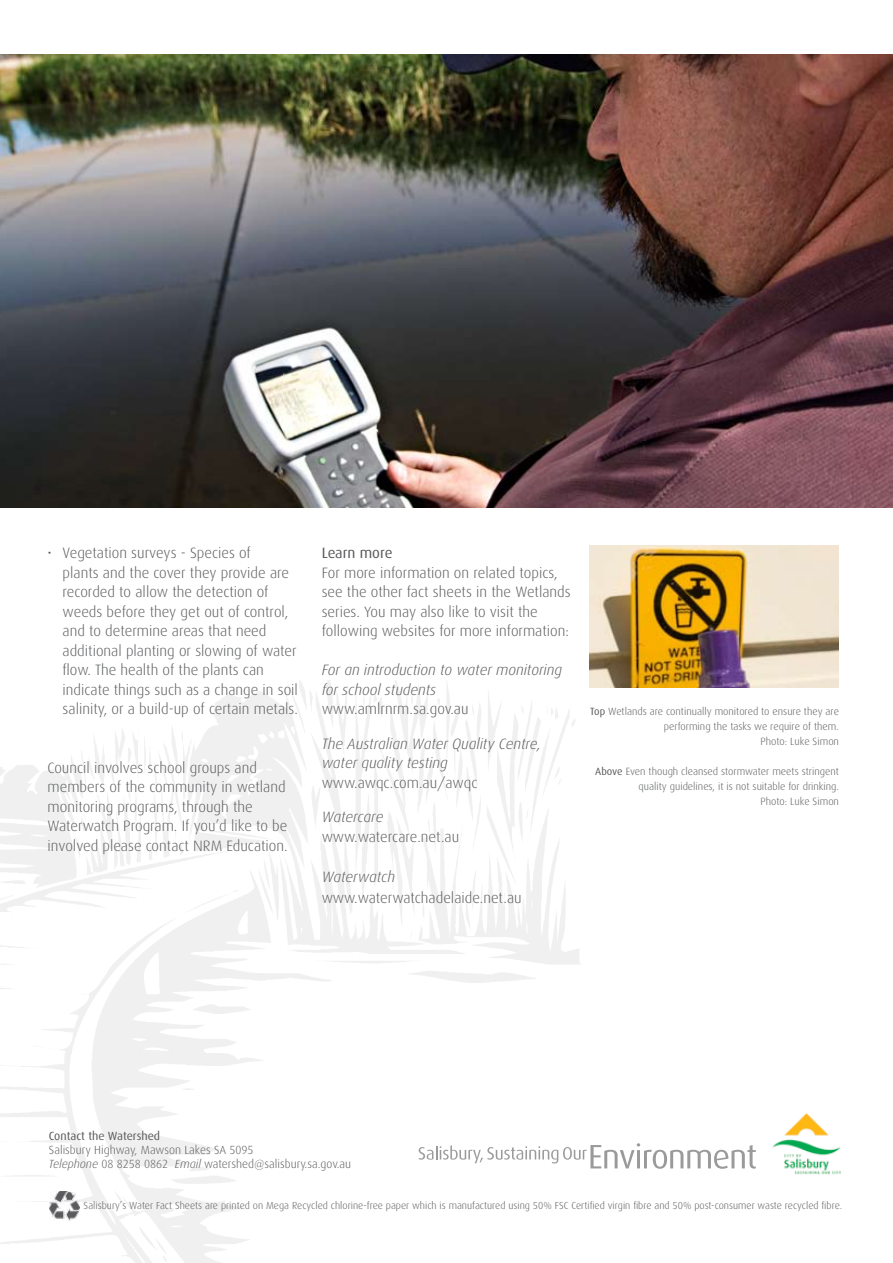
<style>
.page{position:relative;width:893px;height:1263px;background:#fff}
.page>*{position:absolute;margin:0;border:0;box-sizing:border-box;transform-origin:0 0}
.t1{font:300 15px/19.5px "Dax";color:#58595b}
.t2{font:italic 300 15px/19.5px "Dax";color:#58595b}
.t3{font:15px "Dax";color:#58595b}
.t4{font:300 11.85px/13.5px "Dax";color:#58595b}
.t5{font:11.85px "Dax";color:#58595b}
.t6{font:300 10.5px/15px "Dax";color:#58595b;text-align:right}
.t7{font:300 10.2px "Dax";color:#58595b}
.s1{font-weight:400}
.s2{font-style:italic}
</style>
<div class="page">
<img style="left:0;top:54px;width:893px;height:453px">
<img style="left:589px;top:546px;width:250px;height:141px">
<img style="left:773px;top:1113px;width:68px;height:62px">
<svg style="left:419px;top:1143px;width:337px;height:26px"></svg>
<img style="left:50px;top:1191px;width:29px;height:29px">
<p class="t1" style="left:63px;top:543px;width:237px;text-indent:-15px">• Vegetation surveys - Species of<br>plants and the cover they provide are recorded to allow the detection of weeds before they get out of control, and to determine areas that need additional planting or slowing of water flow. The health of the plants can indicate things such as a change in soil salinity, or a build-up of certain metals.</p>
<p class="t1" style="left:48px;top:758px;width:242px">Council involves school groups and members of the community in wetland monitoring programs, through the Waterwatch Program. If you’d like to be involved please contact NRM Education.</p>
<p class="t3" style="left:322px;top:544px;width:72px">Learn more</p>
<p class="t1" style="left:322px;top:563px;width:251px">For more information on related topics, see the other fact sheets in the Wetlands series. You may also like to visit the following websites for more information:</p>
<p class="t2" style="left:322px;top:660px;width:242px">For an introduction to water monitoring for school students</p>
<p class="t1" style="left:322px;top:699px;width:148px">www.amlrnrm.sa.gov.au</p>
<p class="t2" style="left:322px;top:734px;width:221px">The Australian Water Quality Centre, water quality testing</p>
<p class="t1" style="left:322px;top:773px;width:157px">www.awqc.com.au/awqc</p>
<p class="t2" style="left:322px;top:807px;width:63px">Watercare</p>
<p class="t1" style="left:322px;top:827px;width:139px">www.watercare.net.au</p>
<p class="t2" style="left:322px;top:867px;width:75px">Waterwatch</p>
<p class="t1" style="left:322px;top:888px;width:202px">www.waterwatchadelaide.net.au</p>
<p class="t6" style="left:590px;top:703px;width:250px"><span class="s1">Top</span> Wetlands are continually monitored to ensure they are performing the tasks we require of them.<br>Photo: Luke Simon</p>
<p class="t6" style="left:595px;top:763px;width:245px"><span class="s1">Above</span> Even though cleansed stormwater meets stringent quality guidelines, it is not suitable for drinking.<br>Photo: Luke Simon</p>
<p class="t5" style="left:49px;top:1129px;width:113px">Contact the Watershed</p>
<p class="t4" style="left:49px;top:1143px;width:304px">Salisbury Highway, Mawson Lakes SA 5095<br><span class="s2">Telephone</span> 08 8258 0862 <span class="s2">Email</span> watershed@salisbury.sa.gov.au</p>
<p class="t7" style="left:84px;top:1199px;width:760px">Salisbury’s Water Fact Sheets are printed on Mega Recycled chlorine-free paper which is manufactured using 50% FSC Certified virgin fibre and 50% post-consumer waste recycled fibre.</p>
</div>
